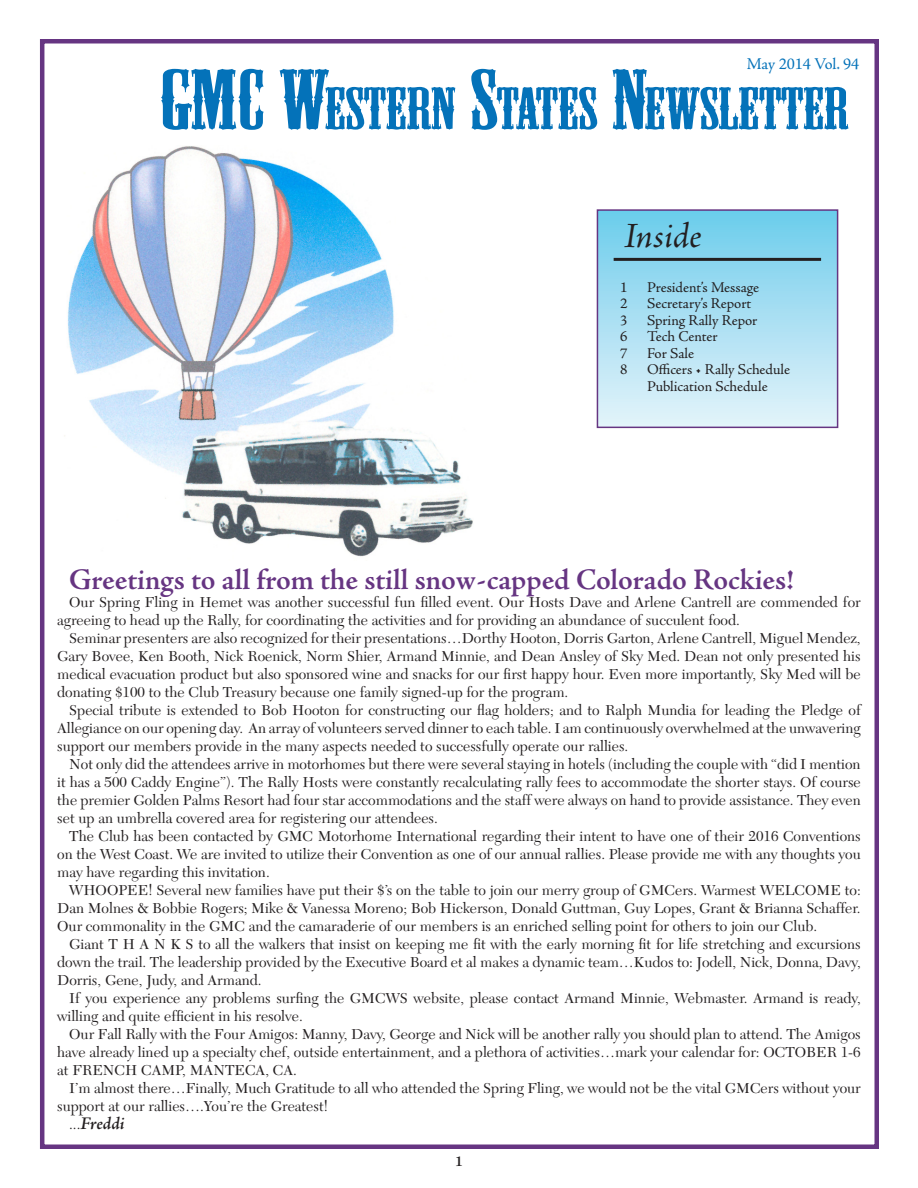
<style>
.page{position:relative;width:918px;height:1188px;background:#fff}
.page>*{position:absolute;margin:0;border:0;box-sizing:border-box;transform-origin:0 0}
.t1{font:55.65px "Mesquite Std";color:#0472b9;scale:1.5 1}
.body{font:italic 36px "Adobe Jenson Pro";letter-spacing:-.005em;color:#231f20}
.body-2{font:600 30px "Adobe Jenson Pro";letter-spacing:-.005em;color:#663582}
.body-3{font:italic 600 18px "Adobe Jenson Pro";letter-spacing:-.005em;color:#231f20}
.t2{font:16.5px "Adobe Jenson Pro";letter-spacing:-.005em;color:#0472b9}
.body-4{font:15px/18px "New Caledonia";color:#231f20;text-align:justify}
.body-5{font:15px/16.5px "Adobe Jenson Pro";letter-spacing:-.005em;color:#231f20}
.t3{font:600 15px "Adobe Jenson Pro";color:#231f20}
.s1{font-size:79.5px}
.s2{font-family:"New Caledonia";font-weight:400;font-style:normal;font-size:15px}
</style>
<div class="page">
<div style="left:40px;top:39px;width:839px;height:1110px;border:4px solid #663582"></div>
<div style="left:597px;top:210px;width:241px;height:217px;background:linear-gradient(to bottom,#6ccceb,#e5f3fa)"></div>
<div style="left:597px;top:209px;width:241px;height:219px;border:2px solid #663582"></div>
<hr style="left:614px;top:258px;width:207px;height:3px;background:#231f20">
<img style="left:64px;top:146px;width:409px;height:411px">
<p class="t2" style="left:747px;top:55px;width:114px">May 2014 Vol. 94</p>
<p class="t1" style="left:159px;top:79px;width:461px"><span class="s1">GMC</span> <span class="s1">W</span>ESTERN <span class="s1">S</span>TATES <span class="s1">N</span>EWSLETTER</p>
<p class="body" style="left:624px;top:215px;width:79px">Inside</p>
<p class="body-5" style="left:620px;top:279px;width:9px">1</p>
<p class="body-5" style="left:647px;top:279px;width:114px">President’s Message</p>
<p class="body-5" style="left:620px;top:295px;width:9px">2</p>
<p class="body-5" style="left:647px;top:295px;width:106px">Secretary’s Report</p>
<p class="body-5" style="left:620px;top:312px;width:9px">3</p>
<p class="body-5" style="left:647px;top:312px;width:112px">Spring Rally Repor</p>
<p class="body-5" style="left:620px;top:328px;width:9px">6</p>
<p class="body-5" style="left:647px;top:328px;width:72px">Tech Center</p>
<p class="body-5" style="left:620px;top:345px;width:9px">7</p>
<p class="body-5" style="left:647px;top:345px;width:49px">For Sale</p>
<p class="body-5" style="left:620px;top:361px;width:9px">8</p>
<p class="body-5" style="left:647px;top:361px;width:145px">Officers • Rally Schedule<br>Publication Schedule</p>
<p class="body-2" style="left:69px;top:563px;width:726px">Greetings to all from the still snow-capped Colorado Rockies!</p>
<p class="body-4" style="left:57px;top:594px;width:805px;text-indent:12px">Our Spring Fling in Hemet was another successful fun filled event. Our Hosts Dave and Arlene Cantrell are commended for agreeing to head up the Rally, for coordinating the activities and for providing an abundance of succulent food.</p>
<p class="body-4" style="left:57px;top:630px;width:805px;text-indent:12px">Seminar presenters are also recognized for their presentations…Dorthy Hooton, Dorris Garton, Arlene Cantrell, Miguel Mendez, Gary Bovee, Ken Booth, Nick Roenick, Norm Shier, Armand Minnie, and Dean Ansley of Sky Med. Dean not only presented his medical evacuation product but also sponsored wine and snacks for our first happy hour. Even more importantly, Sky Med will be donating $100 to the Club Treasury because one family signed-up for the program.</p>
<p class="body-4" style="left:57px;top:702px;width:805px;text-indent:12px">Special tribute is extended to Bob Hooton for constructing our flag holders; and to Ralph Mundia for leading the Pledge of Allegiance on our opening day. An array of volunteers served dinner to each table. I am continuously overwhelmed at the unwavering support our members provide in the many aspects needed to successfully operate our rallies.</p>
<p class="body-4" style="left:57px;top:756px;width:805px;text-indent:12px">Not only did the attendees arrive in motorhomes but there were several staying in hotels (including the couple with “did I mention it has a 500 Caddy Engine”). The Rally Hosts were constantly recalculating rally fees to accommodate the shorter stays. Of course the premier Golden Palms Resort had four star accommodations and the staff were always on hand to provide assistance. They even set up an umbrella covered area for registering our attendees.</p>
<p class="body-4" style="left:57px;top:828px;width:805px;text-indent:12px">The Club has been contacted by GMC Motorhome International regarding their intent to have one of their 2016 Conventions on the West Coast. We are invited to utilize their Convention as one of our annual rallies. Please provide me with any thoughts you may have regarding this invitation.</p>
<p class="body-4" style="left:57px;top:882px;width:805px;text-indent:12px">WHOOPEE! Several new families have put their $’s on the table to join our merry group of GMCers. Warmest WELCOME to:<br>Dan Molnes &amp; Bobbie Rogers; Mike &amp; Vanessa Moreno; Bob Hickerson, Donald Guttman, Guy Lopes, Grant &amp; Brianna Schaffer.<br>Our commonality in the GMC and the camaraderie of our members is an enriched selling point for others to join our Club.</p>
<p class="body-4" style="left:57px;top:936px;width:805px;text-indent:12px">Giant T H A N K S to all the walkers that insist on keeping me fit with the early morning fit for life stretching and excursions down the trail. The leadership provided by the Executive Board et al makes a dynamic team…Kudos to: Jodell, Nick, Donna, Davy, Dorris, Gene, Judy, and Armand.</p>
<p class="body-4" style="left:57px;top:990px;width:805px;text-indent:12px">If you experience any problems surfing the GMCWS website, please contact Armand Minnie, Webmaster. Armand is ready, willing and quite efficient in his resolve.</p>
<p class="body-4" style="left:57px;top:1026px;width:805px;text-indent:12px">Our Fall Rally with the Four Amigos: Manny, Davy, George and Nick will be another rally you should plan to attend. The Amigos have already lined up a specialty chef, outside entertainment, and a plethora of activities…mark your calendar for: OCTOBER 1-6 at FRENCH CAMP, MANTECA, CA.</p>
<p class="body-4" style="left:57px;top:1080px;width:805px;text-indent:12px">I’m almost there…Finally, Much Gratitude to all who attended the Spring Fling, we would not be the vital GMCers without your support at our rallies….You’re the Greatest!</p>
<p class="body-3" style="left:69px;top:1113px;width:57px"><span class="s2">...</span>Freddi</p>
<p class="t3" style="left:455px;top:1153px;width:9px">1</p>
</div>
